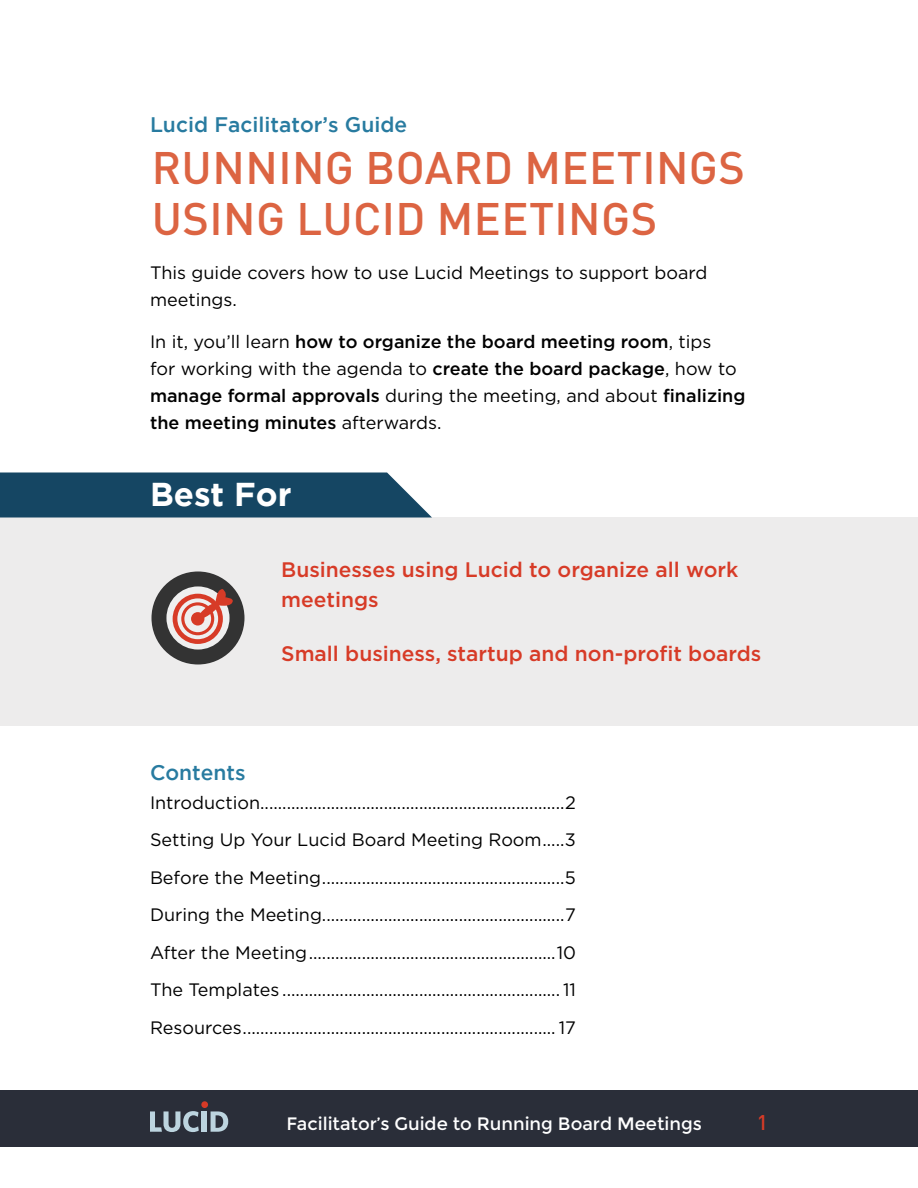
<style>
.page{position:relative;width:918px;height:1188px;background:#fff}
.page>*{position:absolute;margin:0;border:0;box-sizing:border-box;transform-origin:0 0}
.t1{font:500 45px/51px "DIN Pro";letter-spacing:.01em;color:#dc6442}
.t2{font:700 33px "Gotham";color:#fff}
.t3{font:500 21px/30px "Gotham";color:#d73b27}
.t4{font:500 21px "Gotham";color:#287ba0}
.t5{font:500 21px "DIN";color:#d73b27}
.t6{font:18px/37.5px "Gotham";color:#000}
.t7{font:500 18px/27px "Gotham";color:#000}
.t8{font:18px "Montserrat";color:#fff}
.s1{font-weight:400}
</style>
<div class="page">
<div style="left:0;top:1090px;width:918px;height:58px;background:#2a2e39"></div>
<svg style="left:150px;top:1111px;width:49px;height:21px"></svg>
<div style="left:202px;top:1111px;width:5px;height:21px;background:#bcd4df"></div>
<svg style="left:211px;top:1111px;width:17px;height:21px"></svg>
<div style="left:201px;top:1101px;width:7px;height:7px;background:#d63a27;border-radius:50%"></div>
<div style="left:0;top:518px;width:918px;height:208px;background:#edecec"></div>
<svg style="left:0;top:472px;width:432px;height:46px;background:#24526d"></svg>
<div style="left:152px;top:572px;width:92px;height:92px;background:#333;border-radius:50%"></div>
<svg style="left:166px;top:586px;width:64px;height:64px"></svg>
<svg style="left:173px;top:589px;width:62px;height:55px;background:#c68c84"></svg>
<div style="left:191px;top:612px;width:13px;height:14px;background:#d73b27;border-radius:50%"></div>
<p class="t4" style="left:150px;top:113px;width:259px">Lucid Facilitator’s Guide</p>
<h1 class="t1" style="left:152px;top:141px;width:595px">RUNNING BOARD MEETINGS<br>USING LUCID MEETINGS</h1>
<p class="t6" style="left:150px;top:259px;width:559px;line-height:27px">This guide covers how to use Lucid Meetings to support board meetings.</p>
<p class="t7" style="left:150px;top:328px;width:597px"><span class="s1">In it, you’ll learn</span> how to organize the board meeting room<span class="s1">, tips<br>for working with the agenda to</span> create the board package<span class="s1">, how to </span>manage formal approvals <span class="s1">during the meeting, and about</span> finalizing the meeting minutes <span class="s1">afterwards.</span></p>
<h2 class="t2" style="left:150px;top:475px;width:143px">Best For</h2>
<p class="t3" style="left:281px;top:555px;width:459px">Businesses using Lucid to organize all work meetings</p>
<p class="t3" style="left:281px;top:639px;width:482px">Small business, startup and non-profit boards</p>
<p class="t4" style="left:150px;top:761px;width:97px">Contents</p>
<p class="t6" style="left:150px;top:783px;width:428px;text-align:justify">Introduction.....................................................................2<br>Setting Up Your Lucid Board Meeting Room.....3<br>Before the Meeting.......................................................5<br>During the Meeting.......................................................7<br>After the Meeting........................................................10<br>The Templates ............................................................... 11<br>Resources....................................................................... 17</p>
<p class="t8" style="left:286px;top:1113px;width:417px">Facilitator’s Guide to Running Board Meetings</p>
<p class="t5" style="left:757px;top:1109px;width:13px">1</p>
</div>
